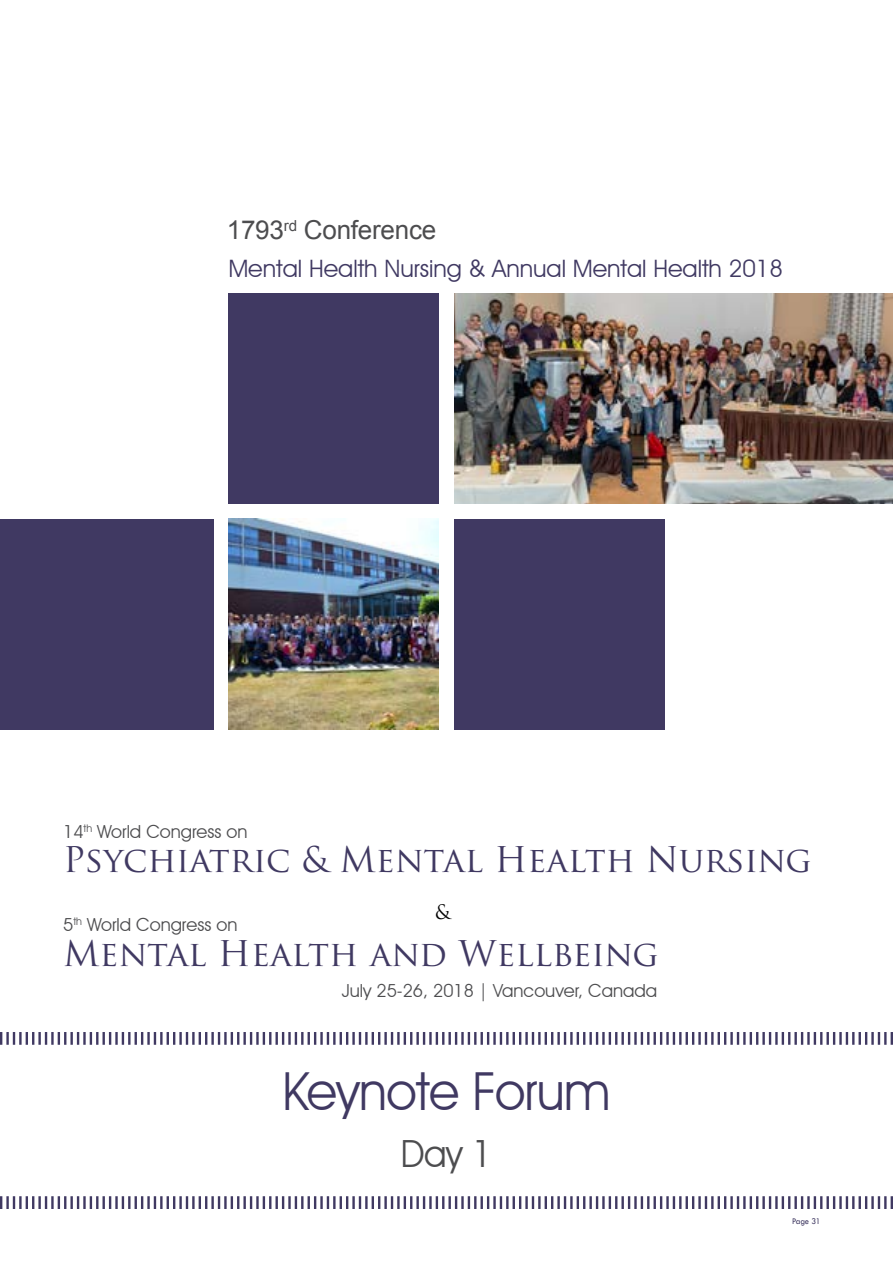
<style>
.page{position:relative;width:893px;height:1263px;background:#fff}
.page>*{position:absolute;margin:0;border:0;box-sizing:border-box;transform-origin:0 0}
.t1{font:52.5px "Avant Garde IT Cby BT";letter-spacing:-.01em;color:#403962;scale:.95 1}
.t2{font:37.5px "Avant Garde IT Cby BT";color:#4d4d4f;scale:.95 1}
.t3{font:34.5px "Trajan Pro";color:#403962}
.t4{font:26.1px "Arial";letter-spacing:-.01em;color:#4d4d4f}
.t5{font:24px "Avant Garde IT Cby BT";color:#403962}
.t6{font:19.5px "Trajan Pro";color:#000}
.t7{font:18px "Avant Garde IT Cby BT";color:#4d4d4f}
.t8{font:9px "Tw Cen";letter-spacing:-.02em;color:#403962;scale:.95 1}
</style>
<div class="page">
<div style="left:228px;top:293px;width:211px;height:211px;background:#403962"></div>
<img style="left:228px;top:519px;width:211px;height:210px">
<div style="left:0;top:519px;width:213px;height:210px;background:#403962"></div>
<div style="left:454px;top:519px;width:210px;height:210px;background:#403962"></div>
<img style="left:454px;top:293px;width:439px;height:211px">
<svg style="left:0;top:1032px;width:893px;height:13px"></svg>
<svg style="left:0;top:1196px;width:893px;height:13px"></svg>
<h3 class="t4" style="left:227px;top:213px;width:211px">1793<sup>rd</sup> Conference</h3>
<h3 class="t5" style="left:228px;top:254px;width:556px">Mental Health Nursing &amp; Annual Mental Health 2018</h3>
<p class="t7" style="left:63px;top:820px;width:186px">14<sup>th</sup> World Congress on</p>
<h3 class="t3" style="left:63px;top:838px;width:750px">Psychiatric &amp; Mental Health Nursing</h3>
<p class="t7" style="left:63px;top:914px;width:176px">5<sup>th</sup> World Congress on</p>
<p class="t6" style="left:435px;top:899px;width:17px">&amp;</p>
<h3 class="t3" style="left:63px;top:931px;width:597px">Mental Health and Wellbeing</h3>
<p class="t7" style="left:342px;top:979px;width:317px">July 25-26, 2018 | Vancouver, Canada</p>
<h1 class="t1" style="left:282px;top:1059px;width:347px">Keynote Forum</h1>
<h2 class="t2" style="left:401px;top:1131px;width:98px">Day 1</h2>
<p class="t8" style="left:792px;top:1215px;width:32px">Page 31</p>
</div>
